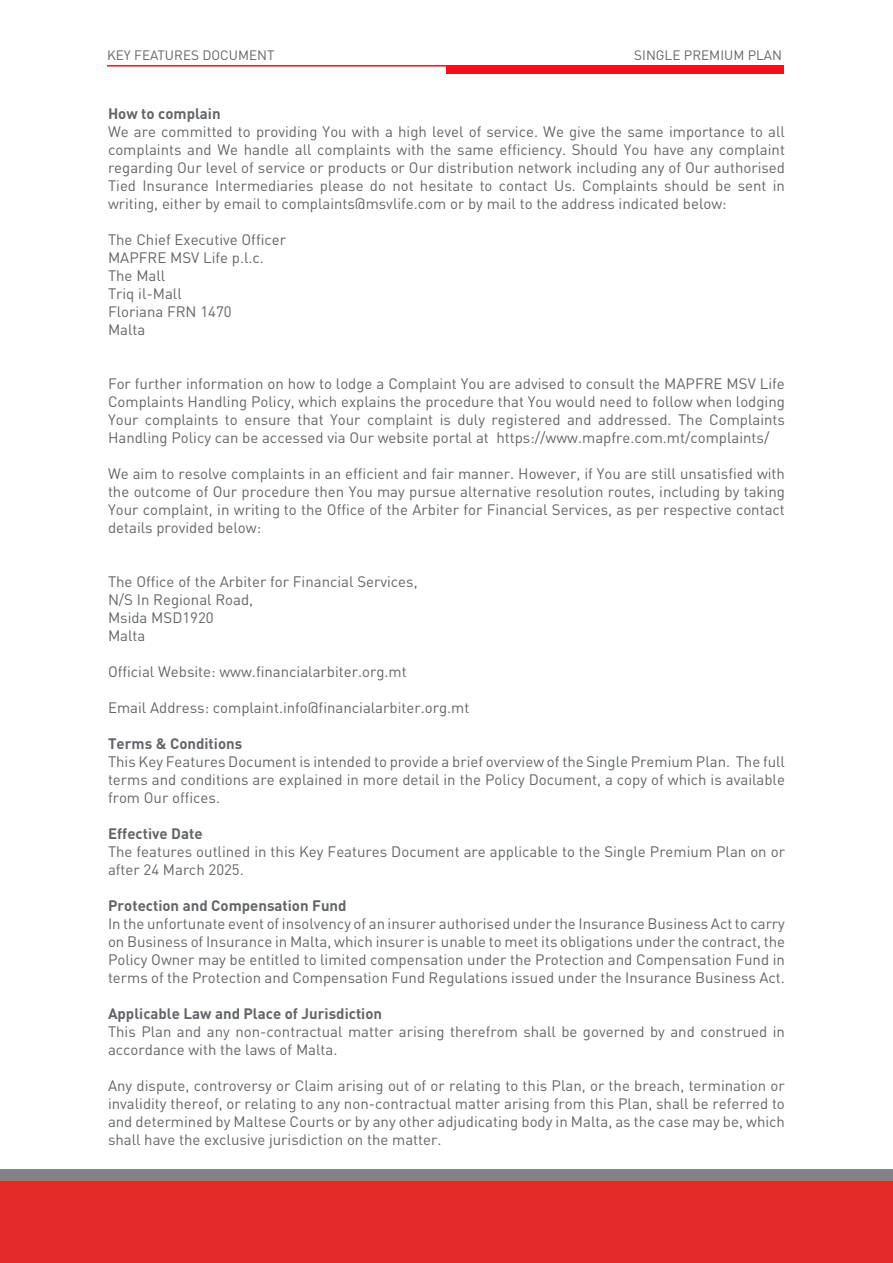
<style>
.page{position:relative;width:893px;height:1263px;background:#fff}
.page>*{position:absolute;margin:0;border:0;box-sizing:border-box;transform-origin:0 0}
.Body{font:15px/18px "DIN Pro";color:#63656a;text-align:justify}
.Heading_2{font:700 15px "DIN Pro";color:#63656a}
.Body-2{font:700 15px "DIN Pro";color:#63656a}
.t1{font:13.5px "DIN Pro";color:#63656a}
</style>
<div class="page">
<div style="left:0;top:1170px;width:893px;height:11px;background:#828387"></div>
<div style="left:0;top:1181px;width:893px;height:82px;background:#e32c27"></div>
<hr style="left:107px;top:65px;width:339px;height:2px;background:#fd0a20">
<div style="left:446px;top:65px;width:338px;height:8px;background:#fd0a20"></div>
<p class="t1" style="left:107px;top:44px;width:169px">KEY FEATURES DOCUMENT</p>
<p class="t1" style="left:634px;top:44px;width:149px">SINGLE PREMIUM PLAN</p>
<p class="Heading_2" style="left:108px;top:101px;width:114px">How to complain</p>
<p class="Body" style="left:108px;top:121px;width:678px">We are committed to providing You with a high level of service. We give the same importance to all complaints and We handle all complaints with the same efficiency. Should You have any complaint regarding Our level of service or products or Our distribution network including any of Our authorised Tied Insurance Intermediaries please do not hesitate to contact Us. Complaints should be sent in writing, either by email to complaints@msvlife.com or by mail to the address indicated below:</p>
<p class="Body" style="left:108px;top:229px;width:180px">The Chief Executive Officer</p>
<p class="Body" style="left:108px;top:247px;width:157px">MAPFRE MSV Life p.l.c.</p>
<p class="Body" style="left:108px;top:265px;width:59px">The Mall</p>
<p class="Body" style="left:108px;top:283px;width:75px">Triq il-Mall</p>
<p class="Body" style="left:108px;top:301px;width:125px">Floriana FRN 1470</p>
<p class="Body" style="left:108px;top:319px;width:39px">Malta</p>
<p class="Body" style="left:108px;top:373px;width:678px">For further information on how to lodge a Complaint You are advised to consult the MAPFRE MSV Life Complaints Handling Policy, which explains the procedure that You would need to follow when lodging Your complaints to ensure that Your complaint is duly registered and addressed. The Complaints Handling Policy can be accessed via Our website portal at https://www.mapfre.com.mt/complaints/</p>
<p class="Body" style="left:108px;top:463px;width:678px">We aim to resolve complaints in an efficient and fair manner. However, if You are still unsatisfied with the outcome of Our procedure then You may pursue alternative resolution routes, including by taking Your complaint, in writing to the Office of the Arbiter for Financial Services, as per respective contact details provided below:</p>
<p class="Body" style="left:108px;top:571px;width:311px">The Office of the Arbiter for Financial Services,</p>
<p class="Body" style="left:108px;top:589px;width:147px">N/S In Regional Road,</p>
<p class="Body" style="left:108px;top:607px;width:107px">Msida MSD1920</p>
<p class="Body" style="left:108px;top:625px;width:39px">Malta</p>
<p class="Body" style="left:108px;top:661px;width:300px">Official Website: www.financialarbiter.org.mt</p>
<p class="Body" style="left:108px;top:697px;width:363px">Email Address: complaint.info@financialarbiter.org.mt</p>
<p class="Heading_2" style="left:108px;top:731px;width:136px">Terms &amp; Conditions</p>
<p class="Body" style="left:108px;top:751px;width:678px">This Key Features Document is intended to provide a brief overview of the Single Premium Plan. The full terms and conditions are explained in more detail in the Policy Document, a copy of which is available from Our offices.</p>
<p class="Body-2" style="left:108px;top:821px;width:96px">Effective Date</p>
<p class="Body" style="left:108px;top:841px;width:678px">The features outlined in this Key Features Document are applicable to the Single Premium Plan on or after 24 March 2025.</p>
<p class="Heading_2" style="left:108px;top:893px;width:240px">Protection and Compensation Fund</p>
<p class="Body" style="left:108px;top:913px;width:678px">In the unfortunate event of insolvency of an insurer authorised under the Insurance Business Act to carry on Business of Insurance in Malta, which insurer is unable to meet its obligations under the contract, the Policy Owner may be entitled to limited compensation under the Protection and Compensation Fund in terms of the Protection and Compensation Fund Regulations issued under the Insurance Business Act.</p>
<p class="Body-2" style="left:108px;top:1001px;width:276px">Applicable Law and Place of Jurisdiction</p>
<p class="Body" style="left:108px;top:1021px;width:678px">This Plan and any non-contractual matter arising therefrom shall be governed by and construed in accordance with the laws of Malta.</p>
<p class="Body" style="left:108px;top:1075px;width:678px">Any dispute, controversy or Claim arising out of or relating to this Plan, or the breach, termination or invalidity thereof, or relating to any non-contractual matter arising from this Plan, shall be referred to and determined by Maltese Courts or by any other adjudicating body in Malta, as the case may be, which shall have the exclusive jurisdiction on the matter.</p>
</div>
